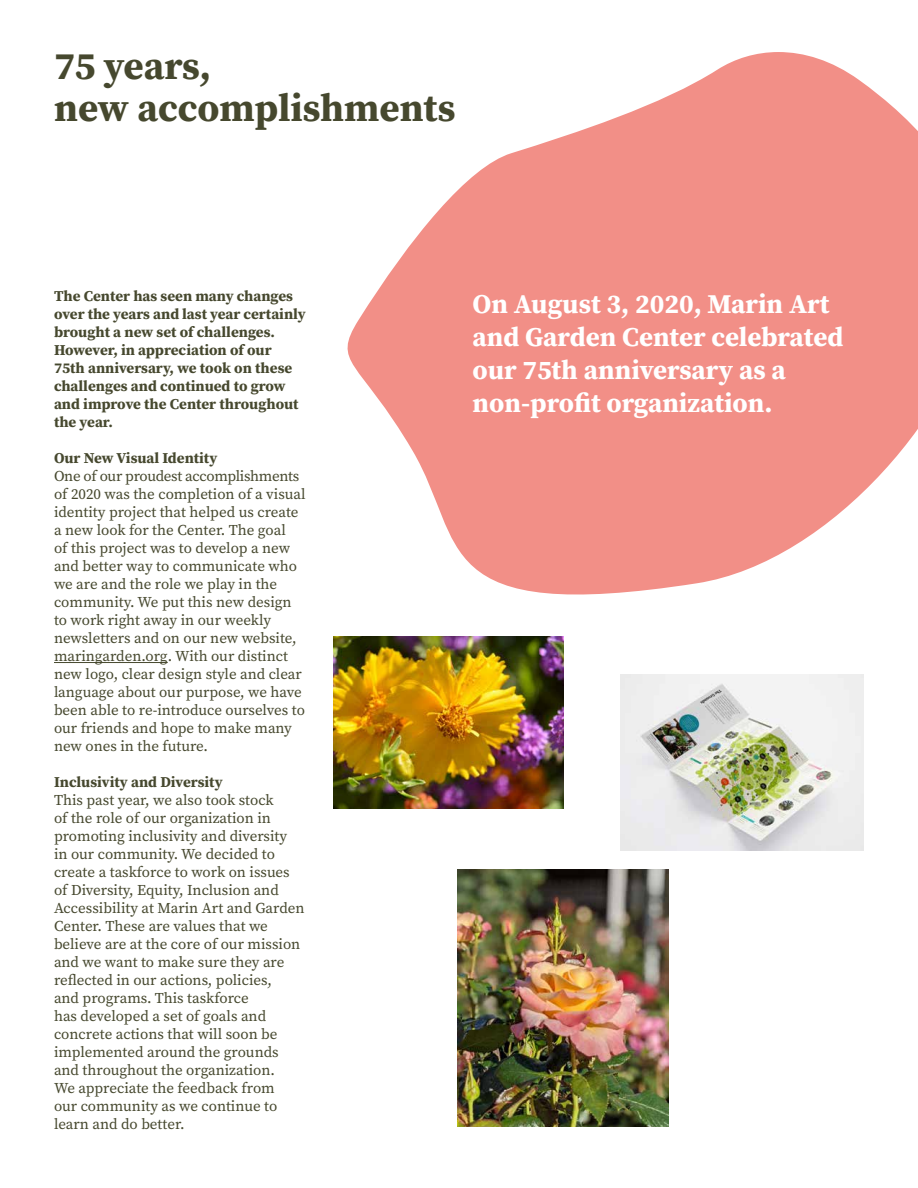
<style>
.page{position:relative;width:918px;height:1188px;background:#fff}
.page>*{position:absolute;margin:0;border:0;box-sizing:border-box;transform-origin:0 0}
.t1{font:700 39px/42px "Source Serif Pro";letter-spacing:-.005em;color:#46482e}
.t2{font:700 27px/33px "Source Serif Pro";color:#fff}
.t3{font:15px/18px "Source Serif Pro";color:#46482e}
.t4{font:700 15px/18px "Source Serif Pro";color:#46482e}
</style>
<div class="page">
<svg style="left:347px;top:52px;width:571px;height:543px;fill:#f28f87"></svg>
<hr style="left:54px;top:662px;width:114px;height:1px;background:#46482e">
<img style="left:333px;top:636px;width:230px;height:173px">
<img style="left:458px;top:870px;width:210px;height:256px">
<img style="left:621px;top:674px;width:243px;height:177px">
<h1 class="t1" style="left:54px;top:45px;width:403px">75 years,<br>new accomplishments</h1>
<p class="t4" style="left:54px;top:286px;width:253px">The Center has seen many changes over the years and last year certainly brought a new set of challenges.<br>However, in appreciation of our<br>75th anniversary, we took on these challenges and continued to grow and improve the Center throughout the year.</p>
<p class="t4" style="left:54px;top:448px;width:165px">Our New Visual Identity</p>
<p class="t3" style="left:54px;top:467px;width:253px">One of our proudest accomplishments of 2020 was the completion of a visual identity project that helped us create a new look for the Center. The goal<br>of this project was to develop a new and better way to communicate who we are and the role we play in the community. We put this new design to work right away in our weekly newsletters and on our new website, maringarden.org. With our distinct new logo, clear design style and clear language about our purpose, we have been able to re-introduce ourselves to our friends and hope to make many new ones in the future.</p>
<p class="t4" style="left:54px;top:772px;width:170px">Inclusivity and Diversity</p>
<p class="t3" style="left:54px;top:791px;width:252px">This past year, we also took stock<br>of the role of our organization in promoting inclusivity and diversity<br>in our community. We decided to create a taskforce to work on issues of Diversity, Equity, Inclusion and<br>Accessibility at Marin Art and Garden<br>Center. These are values that we believe are at the core of our mission and we want to make sure they are reflected in our actions, policies,<br>and programs. This taskforce<br>has developed a set of goals and concrete actions that will soon be implemented around the grounds and throughout the organization.<br>We appreciate the feedback from<br>our community as we continue to learn and do better.</p>
<h2 class="t2" style="left:472px;top:287px;width:373px">On August 3, 2020, Marin Art and Garden Center celebrated our 75th anniversary as a non-profit organization.</h2>
</div>
